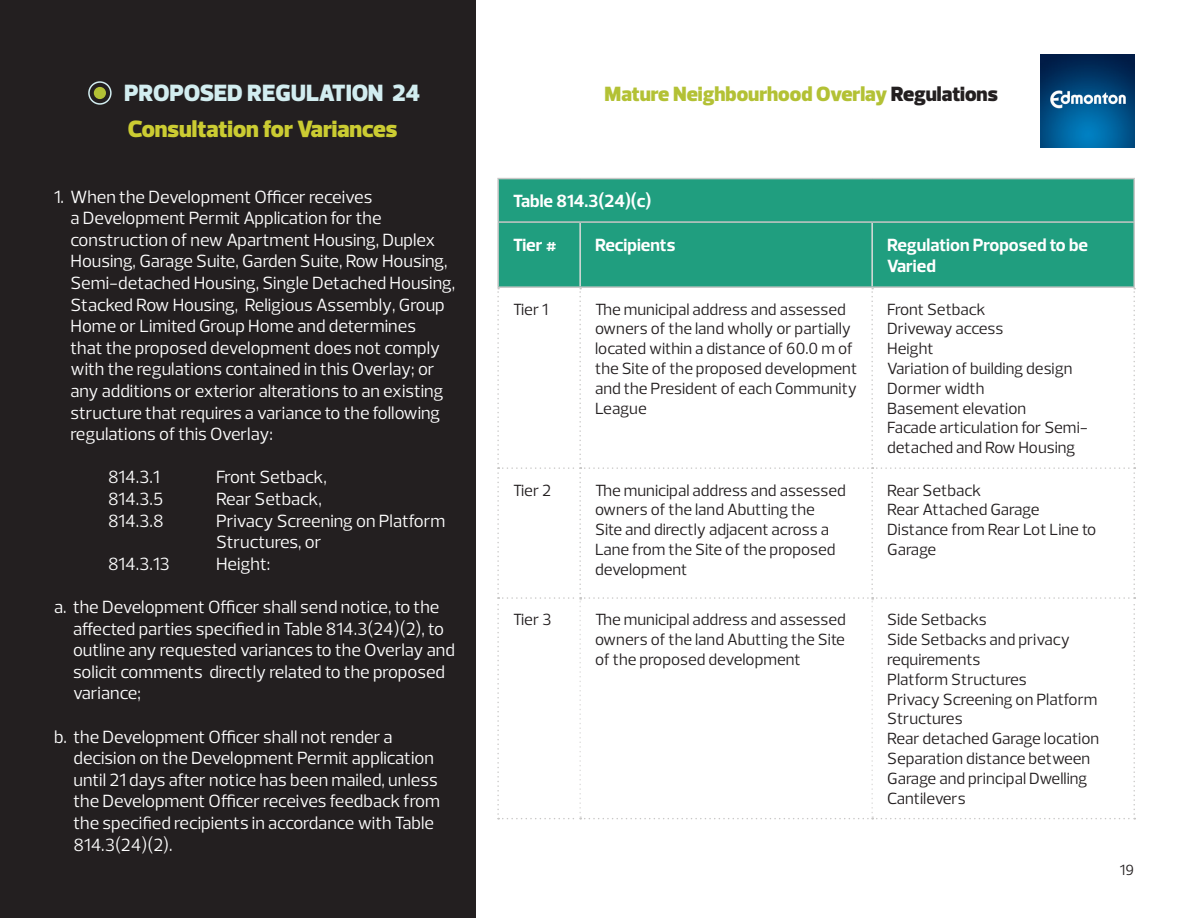
<style>
.page{position:relative;width:1188px;height:918px;background:#fff}
.page>*{position:absolute;margin:0;border:0;box-sizing:border-box;transform-origin:0 0}
.t1{font:900 24px "Prelo";color:#cbcc32}
.t2{font:900 24px "Prelo";color:#d2edf0}
.t3{font:900 21px "Prelo";color:#b3c135}
.t4{font:18px/21.6px "Prelo";color:#fff}
.t5{font:700 18px/21.6px "Prelo";color:#fff}
.t6{font:16.5px/19.8px "Prelo";color:#231f20}
.t7{font:15px "Prelo";color:#231f20}
.s1{color:#231f20}
</style>
<div class="page">
<div style="left:0;top:0;width:475px;height:918px;background:#231f20"></div>
<img style="left:1041px;top:54px;width:94px;height:94px">
<div style="left:88px;top:81px;width:24px;height:24px;border:2px solid #d2edf0;border-radius:50%"></div>
<div style="left:94px;top:87px;width:12px;height:12px;background:#b3c135;border-radius:50%"></div>
<div style="left:499px;top:179px;width:634px;height:107px;background:#209e7f"></div>
<hr style="left:579px;top:223px;width:2px;height:63px;background:#dcdbda">
<hr style="left:871px;top:223px;width:2px;height:63px;background:#dcdbda">
<svg style="left:497px;top:288px;width:638px;height:531px"></svg>
<hr style="left:497px;top:178px;width:83px;height:1px;background:#c8c7c6">
<hr style="left:497px;top:179px;width:2px;height:42px;background:#c8c7c6">
<hr style="left:580px;top:178px;width:292px;height:1px;background:#c8c7c6">
<hr style="left:872px;top:178px;width:263px;height:1px;background:#c8c7c6">
<hr style="left:1133px;top:179px;width:2px;height:42px;background:#c8c7c6">
<hr style="left:497px;top:221px;width:83px;height:2px;background:#c8c7c6">
<hr style="left:497px;top:223px;width:2px;height:63px;background:#c8c7c6">
<hr style="left:580px;top:221px;width:292px;height:2px;background:#c8c7c6">
<hr style="left:872px;top:221px;width:263px;height:2px;background:#c8c7c6">
<hr style="left:1133px;top:223px;width:2px;height:63px;background:#c8c7c6">
<hr style="left:497px;top:286px;width:83px;height:2px;background:#c8c7c6">
<hr style="left:580px;top:286px;width:292px;height:2px;background:#c8c7c6">
<hr style="left:872px;top:286px;width:263px;height:2px;background:#c8c7c6">
<p class="t2" style="left:124px;top:78px;width:297px">PROPOSED REGULATION 24</p>
<p class="t3" style="left:605px;top:81px;width:395px">Mature Neighbourhood Overlay <span class="s1">Regulations</span></p>
<p class="t1" style="left:128px;top:114px;width:271px">Consultation for Variances</p>
<p class="t4" style="left:71px;top:186px;width:386px;text-indent:-17px">1. When the Development Officer receives<br>a Development Permit Application for the construction of new Apartment Housing, Duplex Housing, Garage Suite, Garden Suite, Row Housing, Semi-detached Housing, Single Detached Housing, Stacked Row Housing, Religious Assembly, Group Home or Limited Group Home and determines<br>that the proposed development does not comply with the regulations contained in this Overlay; or any additions or exterior alterations to an existing structure that requires a variance to the following regulations of this Overlay:</p>
<p class="t4" style="left:108px;top:467px;width:53px">814.3.1</p>
<p class="t4" style="left:216px;top:467px;width:112px">Front Setback,</p>
<p class="t4" style="left:108px;top:488px;width:57px">814.3.5</p>
<p class="t4" style="left:216px;top:488px;width:108px">Rear Setback,</p>
<p class="t4" style="left:108px;top:510px;width:57px">814.3.8</p>
<p class="t4" style="left:216px;top:510px;width:231px">Privacy Screening on Platform<br>Structures, or</p>
<p class="t4" style="left:108px;top:553px;width:63px">814.3.13</p>
<p class="t4" style="left:216px;top:553px;width:56px">Height:</p>
<p class="t4" style="left:73px;top:596px;width:384px;text-indent:-19px">a. the Development Officer shall send notice, to the affected parties specified in Table 814.3(24)(2), to outline any requested variances to the Overlay and solicit comments directly related to the proposed variance;</p>
<p class="t4" style="left:73px;top:726px;width:368px;text-indent:-19px">b. the Development Officer shall not render a decision on the Development Permit application until 21 days after notice has been mailed, unless the Development Officer receives feedback from the specified recipients in accordance with Table 814.3(24)(2).</p>
<p class="t5" style="left:513px;top:190px;width:140px">Table 814.3(24)(c)</p>
<p class="t5" style="left:513px;top:234px;width:45px">Tier #</p>
<p class="t5" style="left:595px;top:234px;width:82px">Recipients</p>
<p class="t5" style="left:887px;top:234px;width:202px">Regulation Proposed to be<br>Varied</p>
<p class="t6" style="left:513px;top:299px;width:37px">Tier 1</p>
<p class="t6" style="left:595px;top:299px;width:264px">The municipal address and assessed owners of the land wholly or partially located within a distance of 60.0 m of the Site of the proposed development and the President of each Community<br>League</p>
<p class="t6" style="left:887px;top:299px;width:100px">Front Setback</p>
<p class="t6" style="left:887px;top:319px;width:118px">Driveway access</p>
<p class="t6" style="left:887px;top:339px;width:48px">Height</p>
<p class="t6" style="left:887px;top:359px;width:187px">Variation of building design</p>
<p class="t6" style="left:887px;top:378px;width:99px">Dormer width</p>
<p class="t6" style="left:887px;top:398px;width:141px">Basement elevation</p>
<p class="t6" style="left:887px;top:418px;width:202px">Facade articulation for Semi&shy;detached and Row Housing</p>
<p class="t6" style="left:513px;top:480px;width:40px">Tier 2</p>
<p class="t6" style="left:595px;top:480px;width:252px">The municipal address and assessed owners of the land Abutting the<br>Site and directly adjacent across a<br>Lane from the Site of the proposed development</p>
<p class="t6" style="left:887px;top:480px;width:96px">Rear Setback</p>
<p class="t6" style="left:887px;top:500px;width:154px">Rear Attached Garage</p>
<p class="t6" style="left:887px;top:520px;width:211px">Distance from Rear Lot Line to<br>Garage</p>
<p class="t6" style="left:513px;top:610px;width:40px">Tier 3</p>
<p class="t6" style="left:595px;top:610px;width:252px;text-align:justify">The municipal address and assessed owners of the land Abutting the Site of the proposed development</p>
<p class="t6" style="left:887px;top:610px;width:101px">Side Setbacks</p>
<p class="t6" style="left:887px;top:630px;width:184px">Side Setbacks and privacy requirements</p>
<p class="t6" style="left:887px;top:669px;width:141px">Platform Structures</p>
<p class="t6" style="left:887px;top:689px;width:212px">Privacy Screening on Platform<br>Structures</p>
<p class="t6" style="left:887px;top:729px;width:214px">Rear detached Garage location</p>
<p class="t6" style="left:887px;top:749px;width:205px">Separation distance between<br>Garage and principal Dwelling</p>
<p class="t6" style="left:887px;top:788px;width:80px">Cantilevers</p>
<p class="t7" style="left:1120px;top:861px;width:16px">19</p>
</div>
